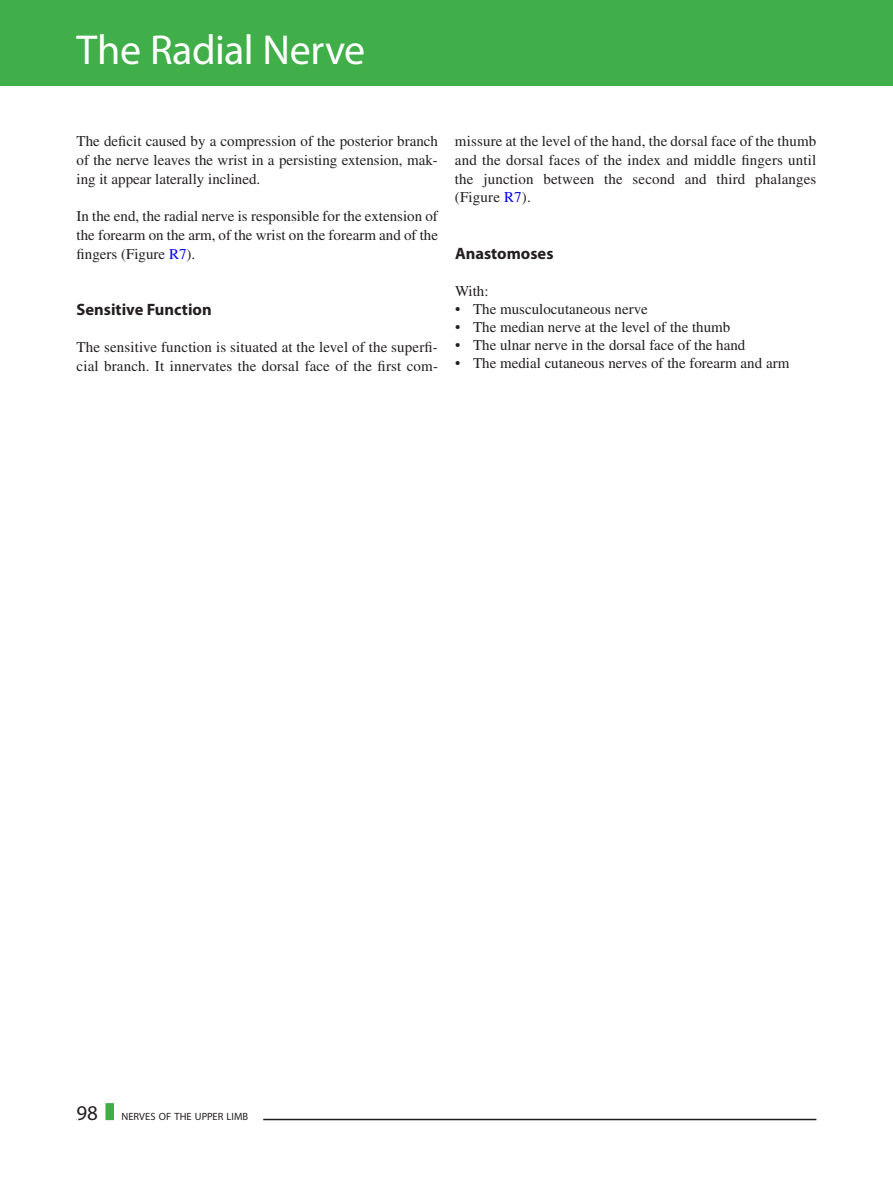
<style>
.page{position:relative;width:893px;height:1187px;background:#fff}
.page>*{position:absolute;margin:0;border:0;box-sizing:border-box;transform-origin:0 0}
.t1{font:42px "Ymwxws Pcpmsh Myriad Pro";letter-spacing:-.01em;color:#fff}
.t2{font:700 16.5px "Cmkcvm Xywsgk Myriad Pro";color:#231f20}
.t3{font:15px/18.8px "Npffjl Cgfmql Times";color:#231f20;text-align:justify}
.t4{font:10.5px "Jlrvgh Snfkxx Myriad Pro";letter-spacing:.005em;color:#231f20}
.s1{color:#0000fa}
.s2{font-size:21px}
</style>
<div class="page">
<hr style="left:77px;top:1118px;width:739px;height:2px;background:#231f20">
<div style="left:77px;top:1114px;width:186px;height:8px;background:#fff"></div>
<div style="left:105px;top:1102px;width:9px;height:17px;background:#40ae49"></div>
<div style="left:0;top:0;width:893px;height:86px;background:#40ae49"></div>
<h1 class="t1" style="left:77px;top:27px;width:290px">The Radial Nerve</h1>
<p class="t3" style="left:77px;top:132px;width:363px">The deficit caused by a compression of the posterior branch of the nerve leaves the wrist in a persisting extension, mak&shy;ing it appear laterally inclined.</p>
<p class="t3" style="left:77px;top:207px;width:363px">In the end, the radial nerve is responsible for the extension of the forearm on the arm, of the wrist on the forearm and of the fingers (Figure <span class="s1">R7</span>).</p>
<p class="t2" style="left:77px;top:300px;width:137px">Sensitive Function</p>
<p class="t3" style="left:77px;top:338px;width:363px">The sensitive function is situated at the level of the superfi&shy;cial branch. It innervates the dorsal face of the first com-</p>
<p class="t3" style="left:455px;top:132px;width:363px">missure at the level of the hand, the dorsal face of the thumb and the dorsal faces of the index and middle fingers until the junction between the second and third phalanges (Figure <span class="s1">R7</span>).</p>
<p class="t2" style="left:455px;top:244px;width:100px">Anastomoses</p>
<p class="t3" style="left:455px;top:282px;width:35px">With:</p>
<p class="t3" style="left:455px;top:300px;width:194px">• The musculocutaneous nerve</p>
<p class="t3" style="left:455px;top:318px;width:277px">• The median nerve at the level of the thumb</p>
<p class="t3" style="left:455px;top:336px;width:292px">• The ulnar nerve in the dorsal face of the hand</p>
<p class="t3" style="left:455px;top:354px;width:336px">• The medial cutaneous nerves of the forearm and arm</p>
<p class="t4" style="left:77px;top:1110px;width:173px"><span class="s2">98</span> NERVES OF THE UPPER LIMB</p>
</div>
